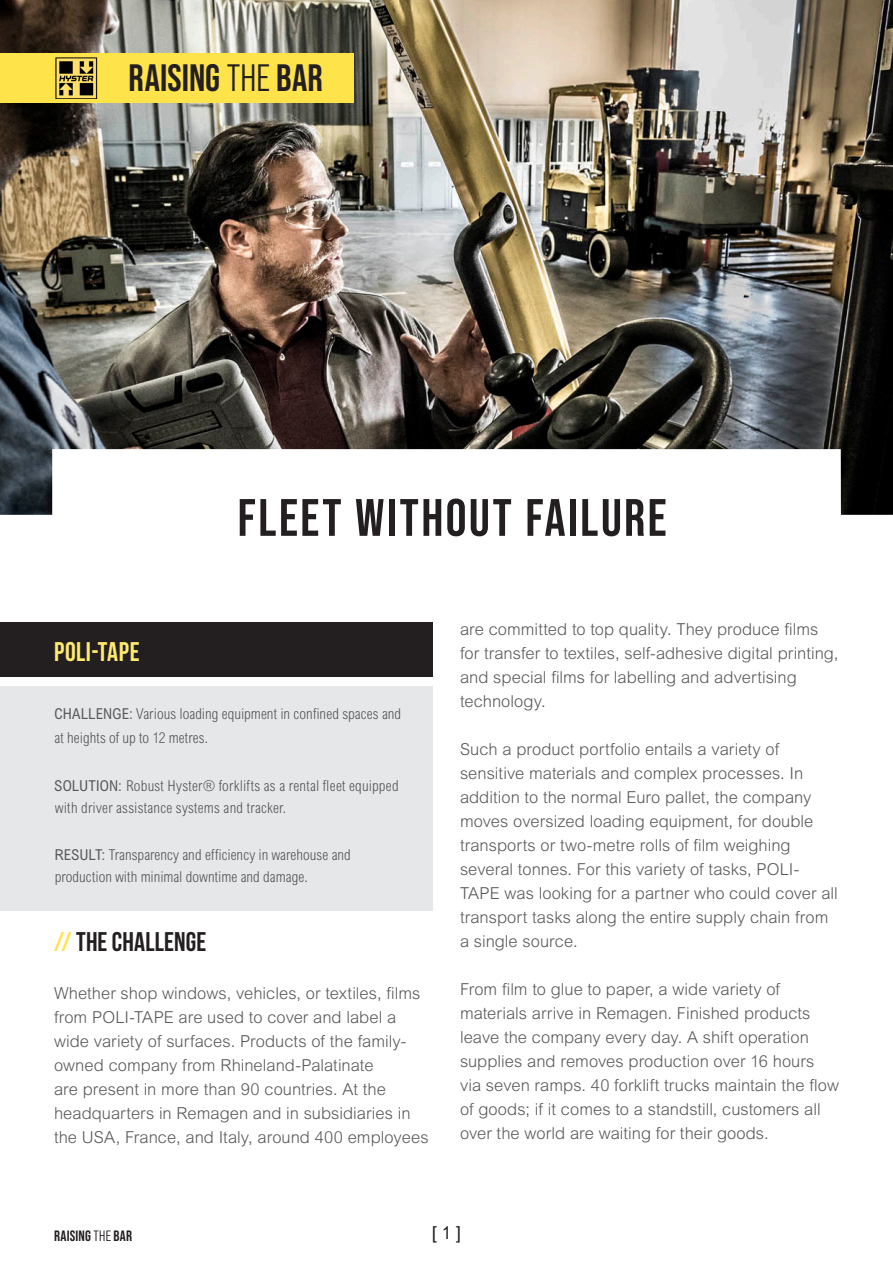
<style>
.page{position:relative;width:893px;height:1263px;background:#fff}
.page>*{position:absolute;margin:0;border:0;box-sizing:border-box;transform-origin:0 0}
.t1{font:700 52.5px "Bebas Neue Pro";letter-spacing:.05em;color:#231f20}
.t2{font:700 38.1px "Bebas Neue Pro";letter-spacing:.005em;color:#231f20}
.t3{font:700 27px "Bebas Neue";letter-spacing:.005em;color:#231f20}
.t4{font:700 27px "Bebas Neue";letter-spacing:.025em;color:#ffe96f}
.t5{font:condensed 18px "Arial MT Std";color:#231f20}
.t6{font:300 16.5px/24px "Arial MT Std";color:#57585a}
.t7{font:300 condensed 15px/22.5px "Arial MT Std";letter-spacing:.005em;color:#57585a}
.t8{font:700 15px "Bebas Neue Pro";letter-spacing:.015em;color:#231f20}
.s1{font-family:"Bebas Neue Pro Middle";font-weight:400}
.s2{font-weight:400}
.s3{color:#ffe34b}
</style>
<div class="page">
<img style="left:0;top:0;width:893px;height:515px">
<div style="left:0;top:686px;width:433px;height:224px;background:#e6e7e9"></div>
<div style="left:0;top:623px;width:433px;height:54px;background:#231f20"></div>
<div style="left:0;top:53px;width:354px;height:49px;background:#ffe34b"></div>
<img style="left:56px;top:58px;width:41px;height:41px">
<p class="t2" style="left:129px;top:56px;width:196px">RAISING <span class="s1">THE</span> BAR</p>
<p class="t1" style="left:238px;top:488px;width:430px">FLEET WITHOUT FAILURE</p>
<p class="t4" style="left:54px;top:636px;width:87px">POLI-TAPE</p>
<p class="t7" style="left:55px;top:701px;width:348px;line-height:24px"><span class="s2">CHALLENGE:</span> Various loading equipment in confined spaces and at heights of up to 12 metres.</p>
<p class="t7" style="left:54px;top:774px;width:346px"><span class="s2">SOLUTION:</span> Robust Hyster® forklifts as a rental fleet equipped with driver assistance systems and tracker.</p>
<p class="t7" style="left:54px;top:843px;width:298px"><span class="s2">RESULT:</span> Transparency and efficiency in warehouse and production with minimal downtime and damage.</p>
<p class="t3" style="left:54px;top:926px;width:154px"><span class="s3">//</span> THE CHALLENGE</p>
<p class="t6" style="left:54px;top:981px;width:376px">Whether shop windows, vehicles, or textiles, films from POLI-TAPE are used to cover and label a wide variety of surfaces. Products of the family&shy;owned company from Rhineland-Palatinate<br>are present in more than 90 countries. At the headquarters in Remagen and in subsidiaries in the USA, France, and Italy, around 400 employees</p>
<p class="t6" style="left:460px;top:617px;width:380px">are committed to top quality. They produce films for transfer to textiles, self-adhesive digital printing, and special films for labelling and advertising technology.</p>
<p class="t6" style="left:460px;top:737px;width:379px">Such a product portfolio entails a variety of sensitive materials and complex processes. In addition to the normal Euro pallet, the company moves oversized loading equipment, for double transports or two-metre rolls of film weighing several tonnes. For this variety of tasks, POLI-TAPE was looking for a partner who could cover all transport tasks along the entire supply chain from a single source.</p>
<p class="t6" style="left:460px;top:977px;width:380px">From film to glue to paper, a wide variety of materials arrive in Remagen. Finished products leave the company every day. A shift operation supplies and removes production over 16 hours via seven ramps. 40 forklift trucks maintain the flow of goods; if it comes to a standstill, customers all over the world are waiting for their goods.</p>
<p class="t8" style="left:54px;top:1227px;width:80px">RAISING <span class="s1">THE</span> BAR</p>
<p class="t5" style="left:431px;top:1222px;width:31px">[ 1 ]</p>
</div>
